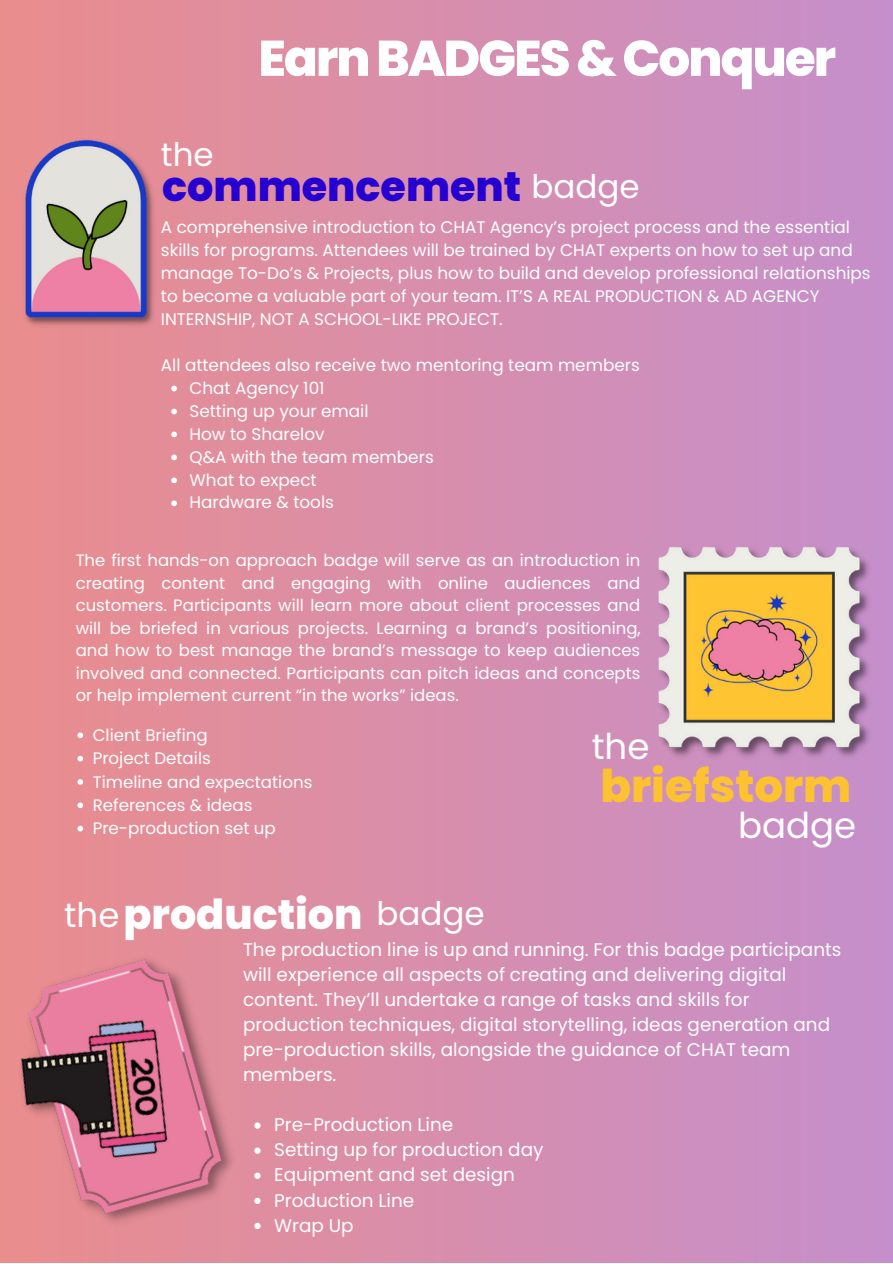
<style>
.page{position:relative;width:893px;height:1264px;background:#fff}
.page>*{position:absolute;margin:0;border:0;box-sizing:border-box;transform-origin:0 0}
.t1{font:800 49.95px "Poppins";letter-spacing:-.04em;color:#fff}
.t2{font:800 45.15px "Poppins";color:#fcc231}
.t3{font:800 41.25px "Poppins";color:#2600d0}
.t4{font:800 41.25px "Poppins";color:#fff}
.t5{font:35.55px "Poppins";color:#fff}
.t6{font:33.9px "Poppins";color:#fff}
.t7{font:32.55px "Poppins";color:#fff}
.t8{font:18.45px/25px "Poppins";color:#fff}
.t9{font:16.8px/23px "Poppins";color:#fff}
.t10{font:16.65px/23.2px "Poppins";color:#fff}
.t11{font:16.5px/22.5px "Poppins";color:#fff;text-align:justify}
.s1{font-weight:400;font-size:32.55px;color:#fff}
.s2{font-weight:400;font-size:32.55px}
</style>
<div class="page">
<div style="left:0;top:0;width:892px;height:1262px;background:linear-gradient(to right,#ea8d8d,#c58fcc)"></div>
<svg style="left:171px;top:386px;width:6px;height:5px"></svg>
<svg style="left:171px;top:408px;width:6px;height:6px"></svg>
<svg style="left:171px;top:431px;width:6px;height:6px"></svg>
<svg style="left:171px;top:454px;width:6px;height:6px"></svg>
<svg style="left:171px;top:477px;width:6px;height:6px"></svg>
<svg style="left:171px;top:500px;width:6px;height:6px"></svg>
<img style="left:20px;top:137px;width:138px;height:192px">
<img style="left:657px;top:543px;width:215px;height:218px">
<img style="left:0;top:939px;width:251px;height:309px">
<svg style="left:77px;top:732px;width:6px;height:6px"></svg>
<svg style="left:77px;top:755px;width:6px;height:6px"></svg>
<svg style="left:77px;top:779px;width:6px;height:5px"></svg>
<svg style="left:77px;top:802px;width:6px;height:6px"></svg>
<svg style="left:77px;top:825px;width:6px;height:6px"></svg>
<svg style="left:254px;top:1122px;width:6px;height:6px"></svg>
<svg style="left:254px;top:1147px;width:6px;height:6px"></svg>
<svg style="left:254px;top:1172px;width:6px;height:6px"></svg>
<svg style="left:254px;top:1197px;width:6px;height:6px"></svg>
<svg style="left:254px;top:1222px;width:6px;height:6px"></svg>
<h3 class="t7" style="left:161px;top:132px;width:54px">the</h3>
<h1 class="t1" style="left:258px;top:23px;width:579px">EarnBADGES&amp;Conquer</h1>
<h3 class="t3" style="left:162px;top:157px;width:479px">commencement <span class="s1">badge</span></h3>
<p class="t9" style="left:161px;top:216px;width:711px">A comprehensive introduction to CHAT Agency’s project process and the essential skills for programs. Attendees will be trained by CHAT experts on how to set up and manage To-Do’s &amp; Projects, plus how to build and develop professional relationships to become a valuable part of your team. IT’S A REAL PRODUCTION &amp; AD AGENCY INTERNSHIP, NOT A SCHOOL-LIKE PROJECT.</p>
<p class="t9" style="left:161px;top:353px;width:480px">All attendees also receive two mentoring team members</p>
<p class="t9" style="left:189px;top:376px;width:246px">Chat Agency 101<br>Setting up your email<br>How to Sharelov<br>Q&amp;A with the team members<br>What to expect<br>Hardware &amp; tools</p>
<p class="t11" style="left:76px;top:549px;width:566px">The first hands-on approach badge will serve as an introduction in creating content and engaging with online audiences and customers. Participants will learn more about client processes and will be briefed in various projects. Learning a brand’s positioning, and how to best manage the brand’s message to keep audiences involved and connected. Participants can pitch ideas and concepts or help implement current “in the works” ideas.</p>
<p class="t10" style="left:93px;top:723px;width:221px">Client Briefing<br>Project Details<br>Timeline and expectations<br>References &amp; ideas<br>Pre-production set up</p>
<h3 class="t5" style="left:591px;top:721px;width:59px">the</h3>
<h2 class="t2" style="left:600px;top:754px;width:252px">briefstorm</h2>
<h3 class="t5" style="left:738px;top:800px;width:120px">badge</h3>
<h3 class="t4" style="left:123px;top:886px;width:362px">production <span class="s2">badge</span></h3>
<h3 class="t6" style="left:64px;top:891px;width:57px">the</h3>
<p class="t8" style="left:243px;top:936px;width:600px">The production line is up and running. For this badge participants will experience all aspects of creating and delivering digital content. They’ll undertake a range of tasks and skills for production techniques, digital storytelling, ideas generation and pre-production skills, alongside the guidance of CHAT team members.</p>
<p class="t8" style="left:274px;top:1112px;width:271px">Pre-Production Line<br>Setting up for production day<br>Equipment and set design<br>Production Line<br>Wrap Up</p>
</div>
